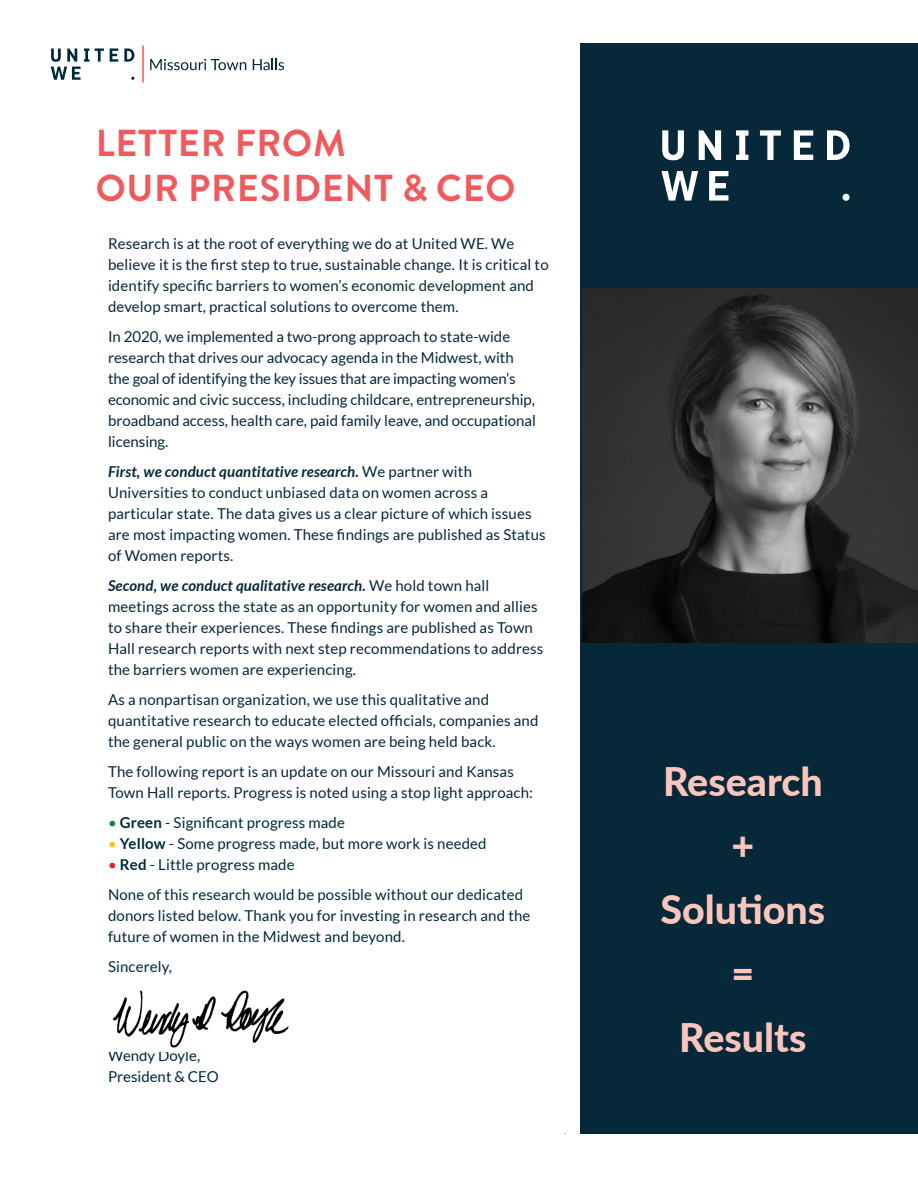
<style>
.page{position:relative;width:918px;height:1188px;background:#fff}
.page>*{position:absolute;margin:0;border:0;box-sizing:border-box;transform-origin:0 0}
.TOC_2{font:800 39.3px "Lato";color:#fac5bd}
.Heading{font:700 37.5px/45px "Brandon Grotesque";letter-spacing:.02em;color:#f05a5d}
.Body{font:15px/21px "Lato";letter-spacing:.01em;color:#062839}
.Body-2{font:15px/21px "Lato";letter-spacing:.01em;color:#00293a}
.s1{font-weight:700;font-style:italic}
.s2{color:#028a4b}
.s3{font-weight:700}
.s4{color:#f7c511}
.s5{color:#e41f25}
</style>
<div class="page">
<svg style="left:95px;top:48px;width:9px;height:14px"></svg>
<svg style="left:110px;top:48px;width:8px;height:14px"></svg>
<svg style="left:124px;top:48px;width:10px;height:14px"></svg>
<svg style="left:51px;top:48px;width:38px;height:32px"></svg>
<hr style="left:142px;top:46px;width:2px;height:36px;background:#ff5959">
<svg style="left:150px;top:59px;width:96px;height:11px"></svg>
<svg style="left:253px;top:59px;width:31px;height:11px"></svg>
<div style="left:580px;top:43px;width:338px;height:1093px;background:#062839"></div>
<img style="left:583px;top:289px;width:335px;height:354px">
<svg style="left:662px;top:130px;width:22px;height:30px"></svg>
<svg style="left:699px;top:130px;width:22px;height:30px"></svg>
<svg style="left:760px;top:130px;width:21px;height:30px"></svg>
<svg style="left:794px;top:130px;width:19px;height:30px"></svg>
<svg style="left:827px;top:130px;width:23px;height:30px"></svg>
<svg style="left:662px;top:171px;width:36px;height:30px"></svg>
<svg style="left:709px;top:171px;width:19px;height:30px"></svg>
<svg style="left:736px;top:130px;width:12px;height:30px"></svg>
<div style="left:843px;top:194px;width:7px;height:7px;background:#fff;border-radius:50%"></div>
<img style="left:113px;top:990px;width:176px;height:58px">
<div style="left:487px;top:1135px;width:431px;height:22px;background:#fff"></div>
<p class="Heading" style="left:96px;top:121px;width:421px">LETTER FROM<br>OUR PRESIDENT &amp; CEO</p>
<p class="Body" style="left:108px;top:233px;width:442px">Research is at the root of everything we do at United WE. We believe it is the first step to true, sustainable change. It is critical to identify specific barriers to women’s economic development and develop smart, practical solutions to overcome them.</p>
<p class="Body" style="left:108px;top:326px;width:430px">In 2020, we implemented a two-prong approach to state-wide research that drives our advocacy agenda in the Midwest, with the goal of identifying the key issues that are impacting women’s economic and civic success, including childcare, entrepreneurship, broadband access, health care, paid family leave, and occupational licensing.</p>
<p class="Body" style="left:108px;top:461px;width:439px"><span class="s1">First, we conduct quantitative research.</span> We partner with Universities to conduct unbiased data on women across a particular state. The data gives us a clear picture of which issues are most impacting women. These findings are published as Status of Women reports.</p>
<p class="Body" style="left:108px;top:575px;width:437px"><span class="s1">Second, we conduct qualitative research.</span> We hold town hall meetings across the state as an opportunity for women and allies to share their experiences. These findings are published as Town Hall research reports with next step recommendations to address the barriers women are experiencing.</p>
<p class="Body" style="left:108px;top:689px;width:432px">As a nonpartisan organization, we use this qualitative and quantitative research to educate elected officials, companies and the general public on the ways women are being held back.</p>
<p class="Body" style="left:108px;top:761px;width:427px">The following report is an update on our Missouri and Kansas<br>Town Hall reports. Progress is noted using a stop light approach:</p>
<p class="Body-2" style="left:108px;top:812px;width:239px"><span class="s2">•</span> <span class="s3">Green</span> - Significant progress made</p>
<p class="Body-2" style="left:108px;top:833px;width:380px"><span class="s4">•</span> <span class="s3">Yellow</span> - Some progress made, but more work is needed</p>
<p class="Body-2" style="left:108px;top:854px;width:188px"><span class="s5">•</span> <span class="s3">Red</span> - Little progress made</p>
<p class="Body-2" style="left:108px;top:884px;width:424px">None of this research would be possible without our dedicated donors listed below. Thank you for investing in research and the future of women in the Midwest and beyond.</p>
<p class="Body-2" style="left:108px;top:956px;width:65px">Sincerely,</p>
<p class="Body-2" style="left:108px;top:1045px;width:112px">Wendy Doyle,<br>President &amp; CEO</p>
<p class="TOC_2" style="left:663px;top:752px;width:161px">Research</p>
<p class="TOC_2" style="left:731px;top:816px;width:24px">+</p>
<p class="TOC_2" style="left:660px;top:881px;width:166px">Solutions</p>
<p class="TOC_2" style="left:731px;top:945px;width:24px">=</p>
<p class="TOC_2" style="left:679px;top:1009px;width:129px">Results</p>
</div>
